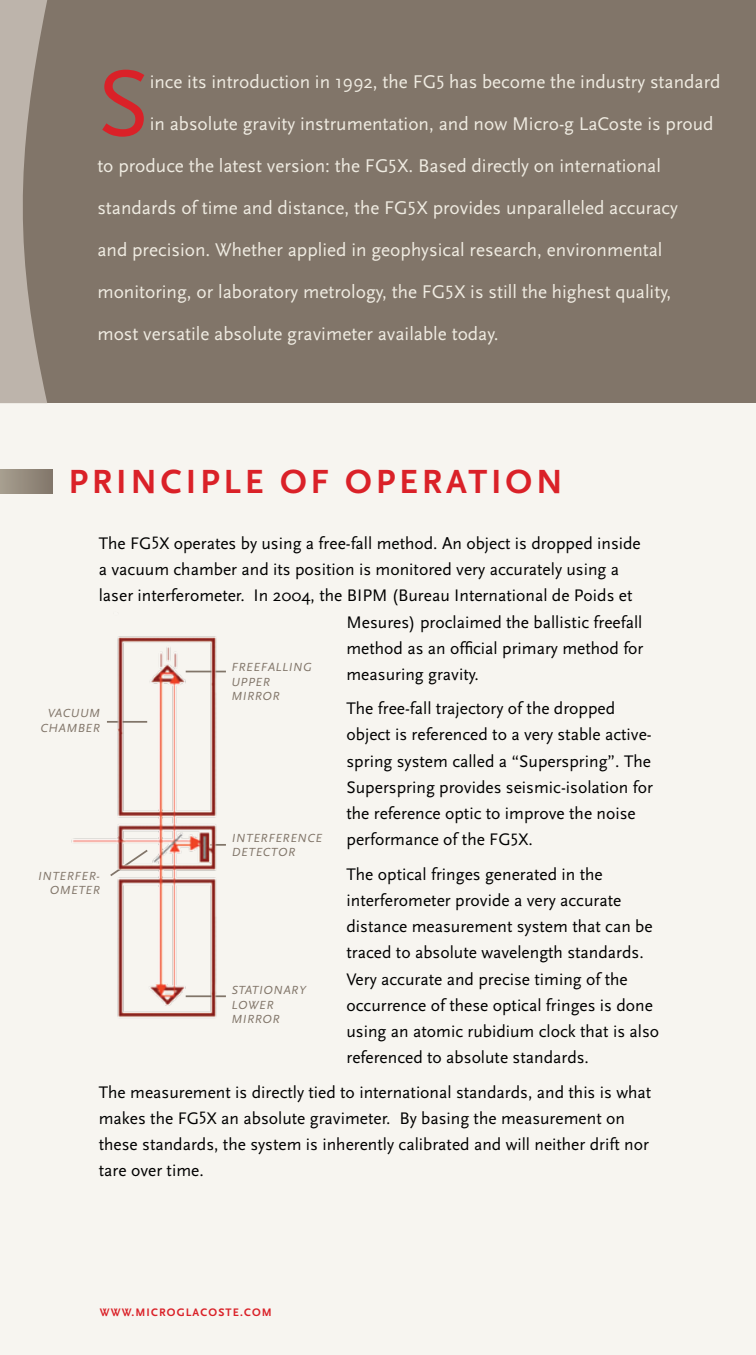
<style>
.page{position:relative;width:756px;height:1355px;background:#fff}
.page>*{position:absolute;margin:0;border:0;box-sizing:border-box;transform-origin:0 0}
.t1{font:98px "Scala Sans";color:#da2128}
.t2{font:700 35px "Scala Sans";letter-spacing:.11em;color:#da2128}
.t3{font:19.25px "Scala Sans";color:#efebe1}
.t4{font:17.5px/26.2px "Scala Sans";color:#000}
.t5{font:italic 12.25px/14.7px "Scala Sans";letter-spacing:.05em;color:#817569}
.t6{font:italic 12.25px/14.7px "Scala Sans";letter-spacing:.11em;color:#817569}
.t7{font:italic 12.25px/14.7px "Scala Sans";letter-spacing:.105em;color:#817569;text-align:right}
.t8{font:700 11.38px "Scala Sans";letter-spacing:.1em;color:#da2128}
</style>
<div class="page">
<div style="left:0;top:3px;width:756px;height:1351px;background:#f7f5f0"></div>
<div style="left:0;top:0;width:756px;height:403px;background:#817569"></div>
<svg style="left:0;top:0;width:47px;height:403px"></svg>
<img style="left:71px;top:636px;width:155px;height:381px">
<div style="left:0;top:470px;width:53px;height:24px;background:linear-gradient(to right,#a79f90,#81766a)"></div>
<h1 class="t1" style="left:97px;top:50px;width:54px">S</h1>
<p class="t3" style="left:150px;top:71px;width:572px">ince its introduction in 1992, the FG5 has become the industry standard</p>
<p class="t3" style="left:150px;top:113px;width:565px">in absolute gravity instrumentation, and now Micro-g LaCoste is proud</p>
<p class="t3" style="left:97px;top:155px;width:565px">to produce the latest version: the FG5X. Based directly on international</p>
<p class="t3" style="left:97px;top:197px;width:582px">standards of time and distance, the FG5X provides unparalleled accuracy</p>
<p class="t3" style="left:97px;top:239px;width:567px">and precision. Whether applied in geophysical research, environmental</p>
<p class="t3" style="left:97px;top:281px;width:576px">monitoring, or laboratory metrology, the FG5X is still the highest quality,</p>
<p class="t3" style="left:97px;top:323px;width:403px">most versatile absolute gravimeter available today.</p>
<h2 class="t2" style="left:69px;top:463px;width:496px">PRINCIPLE OF OPERATION</h2>
<p class="t4" style="left:99px;top:530px;width:544px">The FG5X operates by using a free-fall method. An object is dropped inside</p>
<p class="t4" style="left:99px;top:556px;width:522px">a vacuum chamber and its position is monitored very accurately using a</p>
<p class="t4" style="left:99px;top:583px;width:535px">laser interferometer. In 2004, the BIPM (Bureau International de Poids et</p>
<p class="t4" style="left:347px;top:609px;width:297px">Mesures) proclaimed the ballistic freefall</p>
<p class="t4" style="left:347px;top:635px;width:299px">method as an official primary method for</p>
<p class="t4" style="left:347px;top:661px;width:134px">measuring gravity.</p>
<p class="t4" style="left:347px;top:695px;width:308px">The free-fall trajectory of the dropped object is referenced to a very stable active&shy;spring system called a “Superspring”. The Superspring provides seismic-isolation for the reference optic to improve the noise performance of the FG5X.</p>
<p class="t4" style="left:347px;top:861px;width:314px">The optical fringes generated in the interferometer provide a very accurate distance measurement system that can be traced to absolute wavelength standards.<br>Very accurate and precise timing of the occurrence of these optical fringes is done using an atomic rubidium clock that is also referenced to absolute standards.</p>
<p class="t4" style="left:99px;top:1079px;width:554px">The measurement is directly tied to international standards, and this is what makes the FG5X an absolute gravimeter. By basing the measurement on these standards, the system is inherently calibrated and will neither drift nor tare over time.</p>
<p class="t6" style="left:231px;top:660px;width:82px">FREEFALLI NG<br>UPPER<br>MIRROR</p>
<p class="t5" style="left:40px;top:706px;width:61px;text-align:right">VACUUM<br>CHAMBER</p>
<p class="t5" style="left:232px;top:830px;width:90px">INTERFERENCE<br>DETECTOR</p>
<p class="t7" style="left:38px;top:868px;width:63px">INTERFER-<br>OMETER</p>
<p class="t5" style="left:231px;top:983px;width:76px">STATIONARY<br>LOWER<br>MIRROR</p>
<p class="t8" style="left:100px;top:1306px;width:174px">WWW.MICROG LACOSTE.COM</p>
</div>
